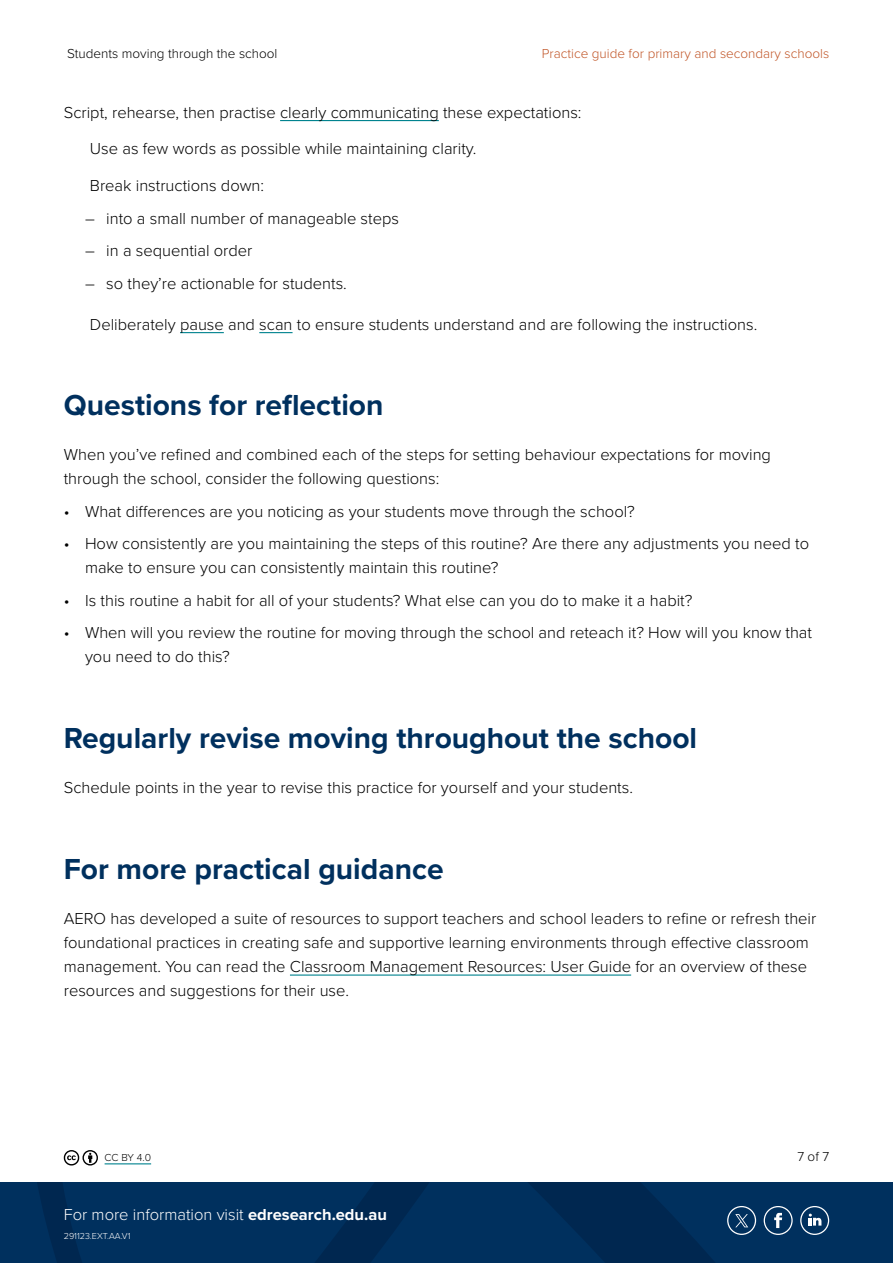
<style>
.page{position:relative;width:893px;height:1263px;background:#fff}
.page>*{position:absolute;margin:0;border:0;box-sizing:border-box;transform-origin:0 0}
.t1{font:700 30px "Proxima Nova";color:#00305e}
.Bullets_L1{font:300 16.5px/24px "Proxima Nova";color:#000}
.Bullets_L2{font:300 16.5px "Proxima Nova";color:#000}
.Footer_-_white_text{font:300 16.5px "Proxima Nova";color:#fff}
.t2{font:300 13.5px "Proxima Nova";color:#c15628}
.t3{font:300 13.5px "Proxima Nova";color:#000}
.Copyright{font:300 10.5px "Proxima Nova";color:#000}
.t4{font:300 9px "Proxima Nova";color:#fff}
.s1{font-weight:700}
</style>
<div class="page">
<div style="left:0;top:1182px;width:893px;height:81px;background:#00305e"></div>
<svg style="left:37px;top:1182px;width:793px;height:81px"></svg>
<svg style="left:64px;top:1150px;width:34px;height:15px"></svg>
<hr style="left:280px;top:120px;width:159px;height:1px;background:#01838f">
<hr style="left:180px;top:332px;width:44px;height:1px;background:#01838f">
<hr style="left:259px;top:332px;width:34px;height:1px;background:#01838f">
<hr style="left:290px;top:974px;width:341px;height:2px;background:#01838f">
<hr style="left:105px;top:1163px;width:46px;height:1px;background:#01838f">
<div style="left:800px;top:1206px;width:29px;height:29px;border:1px solid #fff;border-radius:50%"></div>
<svg style="left:809px;top:1214px;width:12px;height:11px"></svg>
<div style="left:764px;top:1206px;width:29px;height:29px;border:1px solid #fff;border-radius:50%"></div>
<svg style="left:774px;top:1213px;width:8px;height:15px"></svg>
<svg style="left:735px;top:1214px;width:13px;height:13px"></svg>
<div style="left:727px;top:1206px;width:29px;height:29px;border:1px solid #fff;border-radius:50%"></div>
<p class="t3" style="left:67px;top:43px;width:212px">Students moving through the school</p>
<p class="t2" style="left:542px;top:43px;width:289px">Practice guide for primary and secondary schools</p>
<p class="Bullets_L1" style="left:64px;top:99px;width:519px">Script, rehearse, then practise clearly communicating these expectations:</p>
<p class="Bullets_L1" style="left:90px;top:136px;width:388px">Use as few words as possible while maintaining clarity.</p>
<p class="Bullets_L1" style="left:90px;top:173px;width:176px">Break instructions down:</p>
<p class="Bullets_L2" style="left:85px;top:206px;width:316px">― into a small number of manageable steps</p>
<p class="Bullets_L2" style="left:85px;top:238px;width:169px">― in a sequential order</p>
<p class="Bullets_L2" style="left:85px;top:271px;width:263px">― so they’re actionable for students.</p>
<p class="Bullets_L1" style="left:90px;top:311px;width:669px">Deliberately pause and scan to ensure students understand and are following the instructions.</p>
<h1 class="t1" style="left:64px;top:383px;width:321px">Questions for reflection</h1>
<p class="Bullets_L1" style="left:64px;top:442px;width:709px">When you’ve refined and combined each of the steps for setting behaviour expectations for moving through the school, consider the following questions:</p>
<p class="Bullets_L1" style="left:64px;top:498px;width:573px">• What differences are you noticing as your students move through the school?</p>
<p class="Bullets_L1" style="left:85px;top:531px;width:726px;text-indent:-21px">• How consistently are you maintaining the steps of this routine? Are there any adjustments you need to make to ensure you can consistently maintain this routine?</p>
<p class="Bullets_L1" style="left:64px;top:587px;width:630px">• Is this routine a habit for all of your students? What else can you do to make it a habit?</p>
<p class="Bullets_L1" style="left:85px;top:620px;width:728px;text-indent:-21px">• When will you review the routine for moving through the school and reteach it? How will you know that you need to do this?</p>
<h1 class="t1" style="left:64px;top:716px;width:635px">Regularly revise moving throughout the school</h1>
<p class="Bullets_L1" style="left:64px;top:775px;width:571px">Schedule points in the year to revise this practice for yourself and your students.</p>
<h1 class="t1" style="left:64px;top:846px;width:381px">For more practical guidance</h1>
<p class="Bullets_L1" style="left:64px;top:906px;width:754px">AERO has developed a suite of resources to support teachers and school leaders to refine or refresh their foundational practices in creating safe and supportive learning environments through effective classroom management. You can read the Classroom Management Resources: User Guide for an overview of these resources and suggestions for their use.</p>
<p class="Copyright" style="left:105px;top:1149px;width:48px">CC BY 4.0</p>
<p class="Footer_-_white_text" style="left:64px;top:1203px;width:325px">For more information visit <span class="s1">edresearch.edu.au</span></p>
<p class="t4" style="left:64px;top:1229px;width:68px">291123.EXT.AA.V1</p>
<p class="t3" style="left:797px;top:1147px;width:33px">7 of 7</p>
</div>
